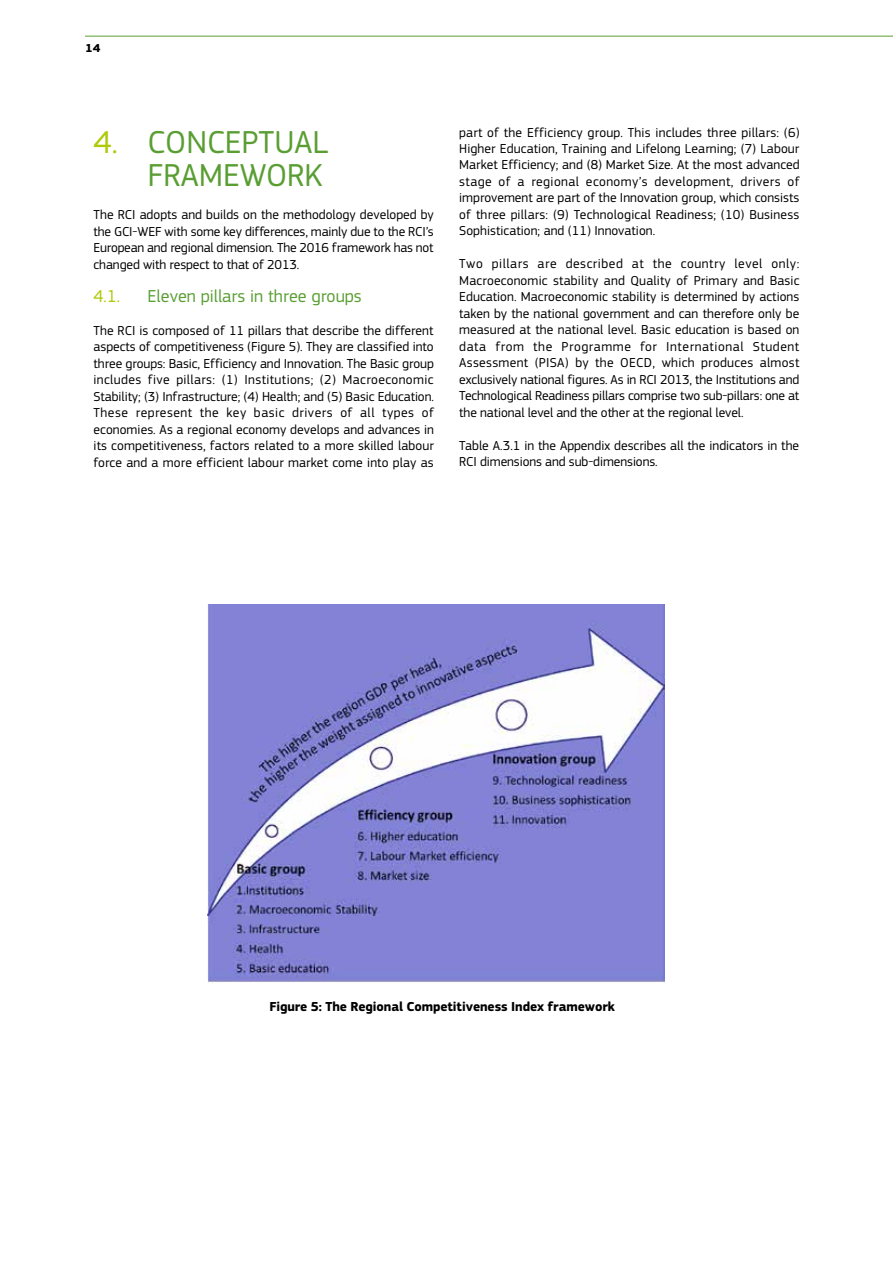
<style>
.page{position:relative;width:893px;height:1263px;background:#fff}
.page>*{position:absolute;margin:0;border:0;box-sizing:border-box;transform-origin:0 0}
.t1{font:33px/33px "EC Square Sans Pro";color:#5a9e33;text-align:right}
.t2{font:18px "EC Square Sans Pro";color:#5a9e33}
.t3{font:18px "EC Square Sans Pro";color:#afca0b}
.t4{font:13.5px/16.5px "EC Square Sans Pro";color:#000;text-align:justify}
.t5{font:700 13.5px "EC Square Sans Pro";letter-spacing:-.005em;color:#000}
.t6{font:700 12px "EC Square Sans Pro";color:#000;scale:1.07 1}
.s1{color:#afca0b}
</style>
<div class="page">
<img style="left:207px;top:605px;width:457px;height:377px">
<hr style="left:85px;top:36px;width:808px;height:1px;background:#5a9e33">
<p class="t6" style="left:85px;top:41px;width:16px">14</p>
<h1 class="t1" style="left:94px;top:126px;width:236px"><span class="s1">4.</span> CONCEPTUAL<br>FRAMEWORK</h1>
<p class="t4" style="left:94px;top:206px;width:342px">The RCI adopts and builds on the methodology developed by the GCI-WEF with some key differences, mainly due to the RCI’s European and regional dimension. The 2016 framework has not changed with respect to that of 2013.</p>
<h2 class="t3" style="left:94px;top:285px;width:28px">4.1.</h2>
<h2 class="t2" style="left:148px;top:285px;width:216px">Eleven pillars in three groups</h2>
<p class="t4" style="left:94px;top:322px;width:342px">The RCI is composed of 11 pillars that describe the different aspects of competitiveness (Figure 5). They are classified into three groups: Basic, Efficiency and Innovation. The Basic group includes five pillars: (1) Institutions; (2) Macroeconomic Stability; (3) Infrastructure; (4) Health; and (5) Basic Education.<br>These represent the key basic drivers of all types of economies. As a regional economy develops and advances in its competitiveness, factors related to a more skilled labour force and a more efficient labour market come into play as</p>
<p class="t4" style="left:459px;top:124px;width:342px">part of the Efficiency group. This includes three pillars: (6)<br>Higher Education, Training and Lifelong Learning; (7) Labour Market Efficiency; and (8) Market Size. At the most advanced stage of a regional economy’s development, drivers of improvement are part of the Innovation group, which consists of three pillars: (9) Technological Readiness; (10) Business Sophistication; and (11) Innovation.</p>
<p class="t4" style="left:459px;top:256px;width:342px">Two pillars are described at the country level only:<br>Macroeconomic stability and Quality of Primary and Basic Education. Macroeconomic stability is determined by actions taken by the national government and can therefore only be measured at the national level. Basic education is based on data from the Programme for International Student Assessment (PISA) by the OECD, which produces almost exclusively national figures. As in RCI 2013, the Institutions and Technological Readiness pillars comprise two sub-pillars: one at the national level and the other at the regional level.</p>
<p class="t4" style="left:459px;top:437px;width:341px">Table A.3.1 in the Appendix describes all the indicators in the<br>RCI dimensions and sub-dimensions.</p>
<p class="t5" style="left:269px;top:998px;width:347px">Figure 5: The Regional Competitiveness Index framework</p>
</div>
